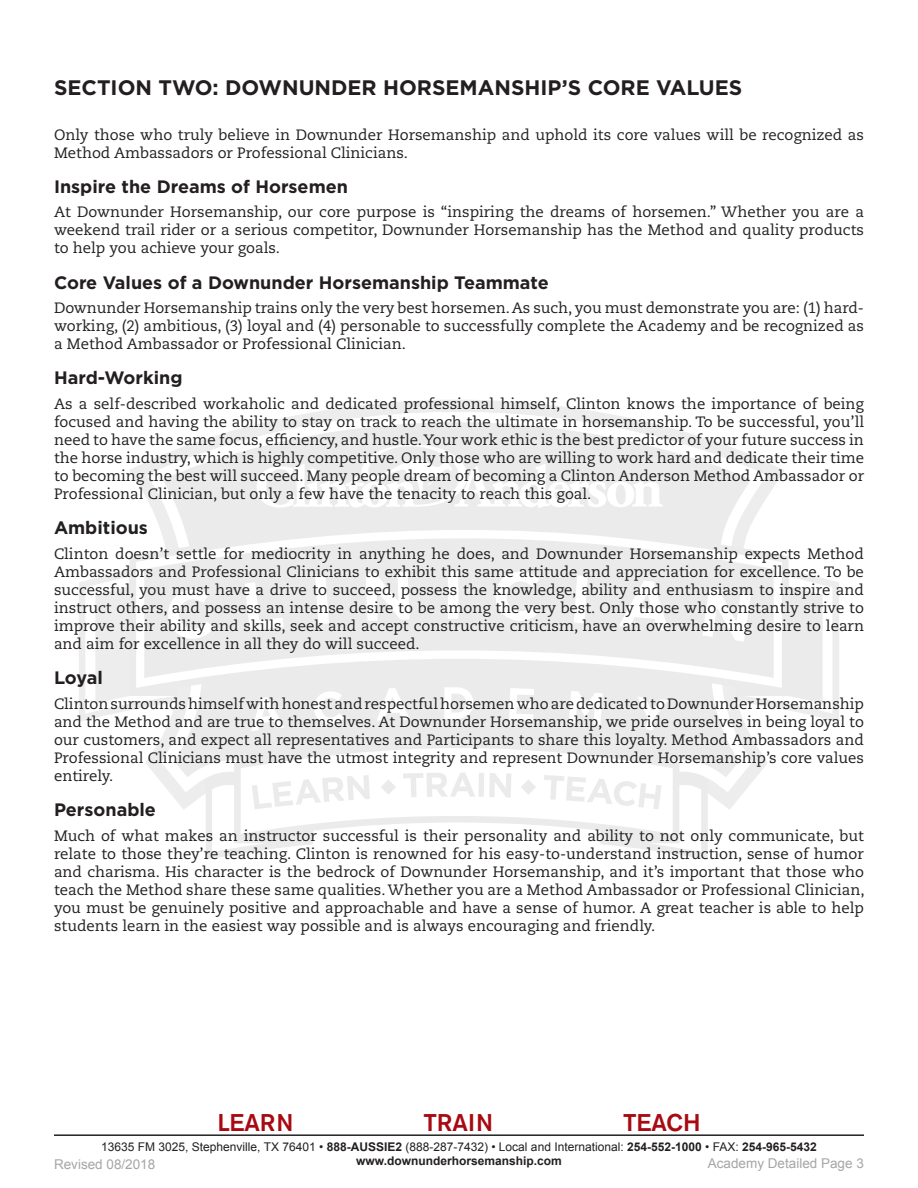
<style>
.page{position:relative;width:918px;height:1188px;background:#fff}
.page>*{position:absolute;margin:0;border:0;box-sizing:border-box;transform-origin:0 0}
.t1{font:500 24px "Akzidenz Grotesk BE";color:#a70a12}
.Section_header{font:700 21px "Gotham";color:#231f20}
.Subhead{font:700 18px "Gotham";color:#231f20}
.Body_-_no_indent{font:15px/18px "Caecilia LT Std";color:#231f20;text-align:justify}
.t2{font:13.5px "Arial";color:#a6a6a6}
.t3{font:12px "Arial";color:#231f20}
.t4{font:700 12px "Arial";color:#231f20}
.s1{font-weight:700}
</style>
<div class="page">
<svg style="left:129px;top:400px;width:655px;height:98px"></svg>
<svg style="left:147px;top:412px;width:619px;height:111px"></svg>
<svg style="left:162px;top:422px;width:589px;height:101px;fill:#ebebeb"></svg>
<svg style="left:146px;top:739px;width:621px;height:71px"></svg>
<svg style="left:161px;top:731px;width:591px;height:61px;fill:#ededed"></svg>
<svg style="left:174px;top:731px;width:565px;height:46px;background:#ededed"></svg>
<svg style="left:257px;top:444px;width:406px;height:64px"></svg>
<svg style="left:206px;top:742px;width:502px;height:118px"></svg>
<svg style="left:212px;top:741px;width:489px;height:113px"></svg>
<svg style="left:134px;top:523px;width:650px;height:33px;fill:#ebebeb"></svg>
<svg style="left:144px;top:527px;width:630px;height:29px;fill:#ebebeb"></svg>
<svg style="left:79px;top:556px;width:760px;height:175px"></svg>
<hr style="left:54px;top:1134px;width:810px;height:2px;background:#231f20">
<p class="Section_header" style="left:54px;top:73px;width:690px">SECTION TWO: DOWNUNDER HORSEMANSHIP’S CORE VALUES</p>
<p class="Body_-_no_indent" style="left:54px;top:126px;width:812px">Only those who truly believe in Downunder Horsemanship and uphold its core values will be recognized as<br>Method Ambassadors or Professional Clinicians.</p>
<p class="Subhead" style="left:54px;top:174px;width:296px">Inspire the Dreams of Horsemen</p>
<p class="Body_-_no_indent" style="left:54px;top:203px;width:812px">At Downunder Horsemanship, our core purpose is “inspiring the dreams of horsemen.” Whether you are a weekend trail rider or a serious competitor, Downunder Horsemanship has the Method and quality products to help you achieve your goals.</p>
<p class="Subhead" style="left:54px;top:270px;width:496px">Core Values of a Downunder Horsemanship Teammate</p>
<p class="Body_-_no_indent" style="left:54px;top:299px;width:812px">Downunder Horsemanship trains only the very best horsemen. As such, you must demonstrate you are: (1) hard&shy;working, (2) ambitious, (3) loyal and (4) personable to successfully complete the Academy and be recognized as a Method Ambassador or Professional Clinician.</p>
<p class="Subhead" style="left:54px;top:366px;width:130px">Hard-Working</p>
<p class="Body_-_no_indent" style="left:54px;top:395px;width:812px">As a self-described workaholic and dedicated professional himself, Clinton knows the importance of being focused and having the ability to stay on track to reach the ultimate in horsemanship. To be successful, you’ll need to have the same focus, efficiency, and hustle. Your work ethic is the best predictor of your future success in the horse industry, which is highly competitive. Only those who are willing to work hard and dedicate their time to becoming the best will succeed. Many people dream of becoming a Clinton Anderson Method Ambassador or Professional Clinician, but only a few have the tenacity to reach this goal.</p>
<p class="Subhead" style="left:54px;top:516px;width:96px">Ambitious</p>
<p class="Body_-_no_indent" style="left:54px;top:545px;width:812px">Clinton doesn’t settle for mediocrity in anything he does, and Downunder Horsemanship expects Method Ambassadors and Professional Clinicians to exhibit this same attitude and appreciation for excellence. To be successful, you must have a drive to succeed, possess the knowledge, ability and enthusiasm to inspire and instruct others, and possess an intense desire to be among the very best. Only those who constantly strive to improve their ability and skills, seek and accept constructive criticism, have an overwhelming desire to learn and aim for excellence in all they do will succeed.</p>
<p class="Subhead" style="left:54px;top:666px;width:50px">Loyal</p>
<p class="Body_-_no_indent" style="left:54px;top:695px;width:812px">Clinton surrounds himself with honest and respectful horsemen who are dedicated to Downunder Horsemanship and the Method and are true to themselves. At Downunder Horsemanship, we pride ourselves in being loyal to our customers, and expect all representatives and Participants to share this loyalty. Method Ambassadors and Professional Clinicians must have the utmost integrity and represent Downunder Horsemanship’s core values entirely.</p>
<p class="Subhead" style="left:54px;top:798px;width:103px">Personable</p>
<p class="Body_-_no_indent" style="left:54px;top:827px;width:812px">Much of what makes an instructor successful is their personality and ability to not only communicate, but relate to those they’re teaching. Clinton is renowned for his easy-to-understand instruction, sense of humor and charisma. His character is the bedrock of Downunder Horsemanship, and it’s important that those who teach the Method share these same qualities. Whether you are a Method Ambassador or Professional Clinician, you must be genuinely positive and approachable and have a sense of humor. A great teacher is able to help students learn in the easiest way possible and is always encouraging and friendly.</p>
<h1 class="t1" style="left:217px;top:1108px;width:78px">LEARN</h1>
<h1 class="t1" style="left:424px;top:1108px;width:71px">TRAIN</h1>
<h1 class="t1" style="left:623px;top:1108px;width:79px">TEACH</h1>
<p class="t3" style="left:101px;top:1139px;width:717px">13635 FM 3025, Stephenville, TX 76401 • <span class="s1">888-AUSSIE2</span> (888-287-7432) • Local and International: <span class="s1">254-552-1000</span> • FAX: <span class="s1">254-965-5432</span></p>
<p class="t2" style="left:54px;top:1155px;width:103px">Revised 08/2018</p>
<p class="t4" style="left:356px;top:1153px;width:207px">www.downunderhorsemanship.com</p>
<p class="t2" style="left:708px;top:1155px;width:158px">Academy Detailed Page 3</p>
</div>
